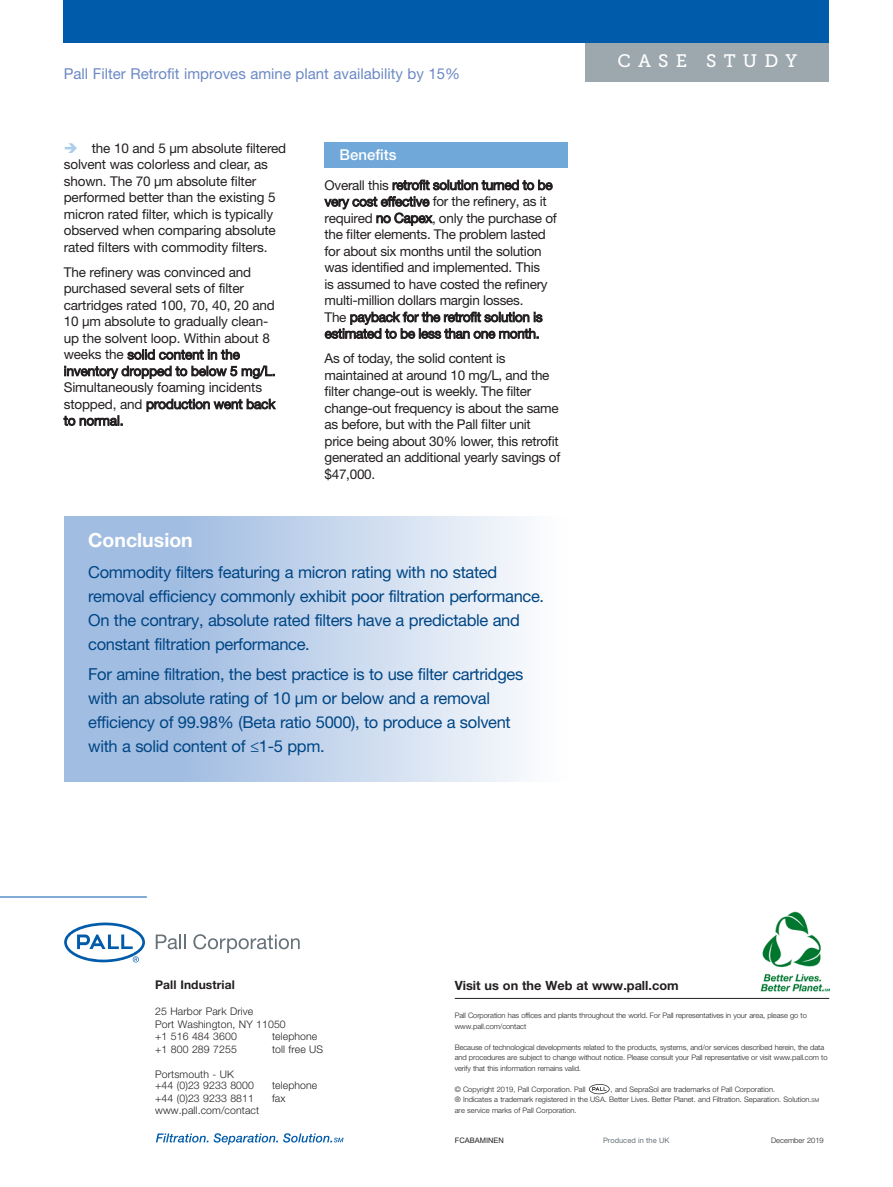
<style>
.page{position:relative;width:893px;height:1187px;background:#fff}
.page>*{position:absolute;margin:0;border:0;box-sizing:border-box;transform-origin:0 0}
._02_TEXT{font:700 19.5px "Helvetica Neue LT Std";color:#fff}
.t1{font:18px "Museo Slab 500";letter-spacing:.4em;color:#fff}
._03_BULLETED_TEXT{font:16.5px/24px "Helvetica Neue LT Std";letter-spacing:-.02em;color:#004684}
._03_TITLE{font:15px "Helvetica Neue LT Std";color:#6c89c5}
._03_BULLETED_TEXT-2{font:500 15px "Helvetica Neue LT Std";color:#fff}
.t2{font:13.5px/16.5px "Helvetica Neue LT Std";letter-spacing:-.02em;color:#231f20}
.t3{font:700 12.75px "Helvetica Neue LT Std";color:#231f20}
.Address_Block{font:700 12px "Helvetica Neue LT Std";letter-spacing:.01em;color:#231f20}
.Address_Block-2{font:300 10.5px/12.6px "Helvetica Neue LT Std";letter-spacing:.01em;color:#231f20}
.t4{font:300 7.5px/10.5px "Helvetica Neue LT Std";letter-spacing:-.01em;color:#231f20}
.t5{font:7.5px "Helvetica Neue LT Std";color:#687379}
.s1{color:#accdeb}
.s2{font-family:"Arial"}
.s3{font-size:5.25px}
</style>
<div class="page">
<div style="left:585px;top:36px;width:244px;height:45px;background:#9da7ae"></div>
<div style="left:64px;top:0;width:765px;height:42px;background:#015bab"></div>
<div style="left:325px;top:142px;width:243px;height:26px;background:#70a8da"></div>
<hr style="left:455px;top:998px;width:374px;height:1px;background:#231f20">
<svg style="left:589px;top:1084px;width:21px;height:10px"></svg>
<img style="left:761px;top:911px;width:68px;height:80px">
<hr style="left:0;top:896px;width:147px;height:1px;background:#015bab">
<svg style="left:156px;top:1133px;width:188px;height:11px"></svg>
<svg style="left:156px;top:934px;width:29px;height:15px"></svg>
<svg style="left:193px;top:934px;width:107px;height:19px"></svg>
<svg style="left:64px;top:922px;width:81px;height:40px"></svg>
<div style="left:64px;top:516px;width:504px;height:265px;background:linear-gradient(to right,#91b1dd,#fafbfd)"></div>
<p class="_03_TITLE" style="left:64px;top:64px;width:398px">Pall Filter Retrofit improves amine plant availability by 15%</p>
<p class="t2" style="left:64px;top:140px;width:224px"><span class="s1">➔</span> the 10 and 5 µm absolute filtered solvent was colorless and clear, as shown. The 70 µm absolute filter performed better than the existing 5 micron rated filter, which is typically observed when comparing absolute rated filters with commodity filters.</p>
<p class="t2" style="left:64px;top:263px;width:213px">The refinery was convinced and purchased several sets of filter cartridges rated 100, 70, 40, 20 and<br>10 µm absolute to gradually clean&shy;up the solvent loop. Within about 8 weeks the solid content in the inventory dropped to below 5 mg/L.<br>Simultaneously foaming incidents stopped, and production went back to normal.</p>
<p class="_03_BULLETED_TEXT-2" style="left:340px;top:146px;width:58px">Benefits</p>
<p class="t2" style="left:325px;top:176px;width:234px">Overall this retrofit solution turned to be very cost effective for the refinery, as it required no Capex, only the purchase of the filter elements. The problem lasted for about six months until the solution was identified and implemented. <span class="s2">This<br></span>is assumed to have costed the refinery multi-million dollars margin losses.<br>The payback for the retrofit solution is estimated to be less than one month.</p>
<p class="t2" style="left:325px;top:350px;width:237px">As of today, the solid content is maintained at around 10 mg/L, and the filter change-out is weekly. The filter change-out frequency is about the same as before, but with the Pall filter unit price being about 30% lower, this retrofit generated an additional yearly savings of $47,000.</p>
<p class="_02_TEXT" style="left:88px;top:528px;width:106px">Conclusion</p>
<p class="_03_BULLETED_TEXT" style="left:88px;top:559px;width:457px">Commodity filters featuring a micron rating with no stated removal efficiency commonly exhibit poor filtration performance.<br>On the contrary, absolute rated filters have a predictable and constant filtration performance.</p>
<p class="_03_BULLETED_TEXT" style="left:88px;top:662px;width:437px">For amine filtration, the best practice is to use filter cartridges with an absolute rating of 10 µm or below and a removal efficiency of 99.98% (Beta ratio 5000), to produce a solvent with a solid content of ≤1-5 ppm.</p>
<p class="t1" style="left:617px;top:51px;width:181px">CASE STUDY</p>
<p class="Address_Block" style="left:155px;top:977px;width:81px">Pall Industrial</p>
<p class="Address_Block-2" style="left:155px;top:1004px;width:132px">25 Harbor Park Drive<br>Port Washington, NY 11050 +1 516 484 3600</p>
<p class="Address_Block-2" style="left:272px;top:1030px;width:47px">telephone</p>
<p class="Address_Block-2" style="left:155px;top:1042px;width:83px">+1 800 289 7255</p>
<p class="Address_Block-2" style="left:272px;top:1042px;width:53px">toll free US</p>
<p class="Address_Block-2" style="left:155px;top:1067px;width:80px">Portsmouth - UK</p>
<p class="Address_Block-2" style="left:155px;top:1078px;width:100px">+44 (0)23 9233 8000</p>
<p class="Address_Block-2" style="left:272px;top:1078px;width:47px">telephone</p>
<p class="Address_Block-2" style="left:155px;top:1091px;width:100px">+44 (0)23 9233 8811</p>
<p class="Address_Block-2" style="left:272px;top:1091px;width:15px">fax</p>
<p class="Address_Block-2" style="left:155px;top:1103px;width:106px">www.pall.com/contact</p>
<p class="t3" style="left:455px;top:977px;width:226px">Visit us on the Web at www.pall.com</p>
<p class="t4" style="left:455px;top:1010px;width:354px">Pall Corporation has offices and plants throughout the world. For Pall representatives in your area, please go to www.pall.com/contact</p>
<p class="t4" style="left:455px;top:1041px;width:374px">Because of technological developments related to the products, systems, and/or services described herein, the data and procedures are subject to change without notice. Please consult your Pall representative or visit www.pall.com to verify that this information remains valid.</p>
<p class="t4" style="left:455px;top:1083px;width:132px">© Copyright 2019, Pall Corporation. Pall</p>
<p class="t4" style="left:611px;top:1083px;width:166px">, and SepraSol are trademarks of Pall Corporation.</p>
<p class="t4" style="left:455px;top:1094px;width:366px">® Indicates a trademark registered in the USA. Better Lives. Better Planet. and Filtration. Separation. Solution.<span class="s3">SM </span>are service marks of Pall Corporation.</p>
<p class="t5" style="left:603px;top:1135px;width:68px">Produced in the UK</p>
<p class="t4" style="left:771px;top:1134px;width:54px">December 2019</p>
</div>
